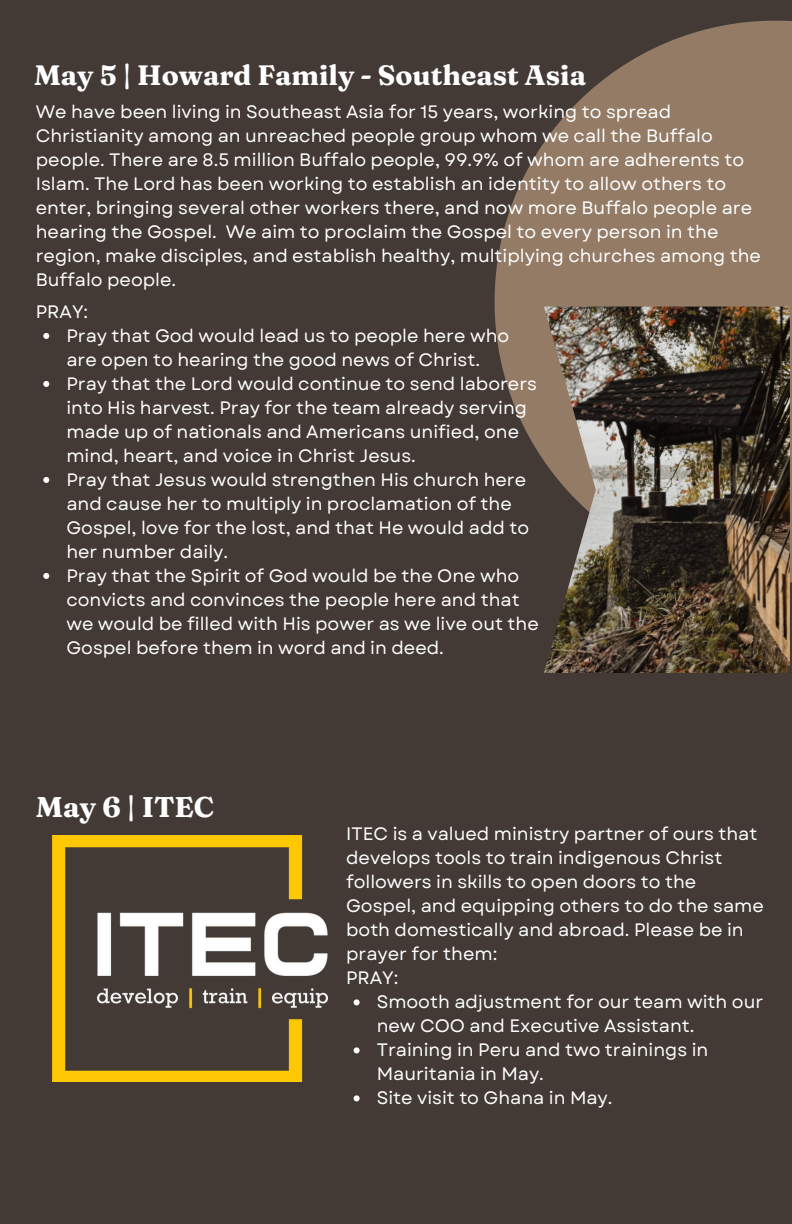
<style>
.page{position:relative;width:792px;height:1224px;background:#433a36}
.page>*{position:absolute;margin:0;border:0;box-sizing:border-box;transform-origin:0 0}
.t1{font:700 28.4px "Fraunces 9 pt";color:#fff}
.t2{font:700 28px "Fraunces 9 pt";color:#fff}
.t3{font:18px/24px "Garet";color:#fff}
</style>
<div class="page">
<svg style="left:495px;top:21px;width:297px;height:562px;fill:#937b66"></svg>
<img style="left:544px;top:307px;width:246px;height:366px">
<svg style="left:43px;top:333px;width:6px;height:6px"></svg>
<svg style="left:43px;top:381px;width:6px;height:6px"></svg>
<svg style="left:43px;top:477px;width:6px;height:6px"></svg>
<svg style="left:43px;top:573px;width:6px;height:6px"></svg>
<img style="left:53px;top:836px;width:274px;height:246px">
<svg style="left:354px;top:999px;width:6px;height:6px"></svg>
<svg style="left:354px;top:1047px;width:6px;height:6px"></svg>
<svg style="left:354px;top:1095px;width:6px;height:6px"></svg>
<h1 class="t2" style="left:34px;top:57px;width:553px">May 5 | Howard Family - Southeast Asia</h1>
<h1 class="t3" style="left:36px;top:100px;width:727px">We have been living in Southeast Asia for 15 years, working to spread Christianity among an unreached people group whom we call the Buffalo people. There are 8.5 million Buffalo people, 99.9% of whom are adherents to Islam. The Lord has been working to establish an identity to allow others to enter, bringing several other workers there, and now more Buffalo people are hearing the Gospel. We aim to proclaim the Gospel to every person in the region, make disciples, and establish healthy, multiplying churches among the Buffalo people.</h1>
<p class="t3" style="left:36px;top:300px;width:54px">PRAY:</p>
<h2 class="t3" style="left:66px;top:324px;width:444px">Pray that God would lead us to people here who are open to hearing the good news of Christ.</h2>
<p class="t3" style="left:66px;top:372px;width:472px">Pray that the Lord would continue to send laborers into His harvest. Pray for the team already serving made up of nationals and Americans unified, one mind, heart, and voice in Christ Jesus.</p>
<p class="t3" style="left:66px;top:468px;width:464px">Pray that Jesus would strengthen His church here and cause her to multiply in proclamation of the Gospel, love for the lost, and that He would add to her number daily.</p>
<p class="t3" style="left:66px;top:564px;width:474px">Pray that the Spirit of God would be the One who convicts and convinces the people here and that we would be filled with His power as we live out the Gospel before them in word and in deed.</p>
<p class="t1" style="left:36px;top:789px;width:180px">May 6 | ITEC</p>
<p class="t3" style="left:346px;top:822px;width:419px">ITEC is a valued ministry partner of ours that develops tools to train indigenous Christ followers in skills to open doors to the Gospel, and equipping others to do the same both domestically and abroad. Please be in prayer for them:</p>
<p class="t3" style="left:346px;top:966px;width:54px">PRAY:</p>
<p class="t3" style="left:377px;top:990px;width:388px">Smooth adjustment for our team with our new COO and Executive Assistant.</p>
<p class="t3" style="left:377px;top:1038px;width:333px">Training in Peru and two trainings in<br>Mauritania in May.</p>
<p class="t3" style="left:377px;top:1086px;width:237px">Site visit to Ghana in May.</p>
</div>
